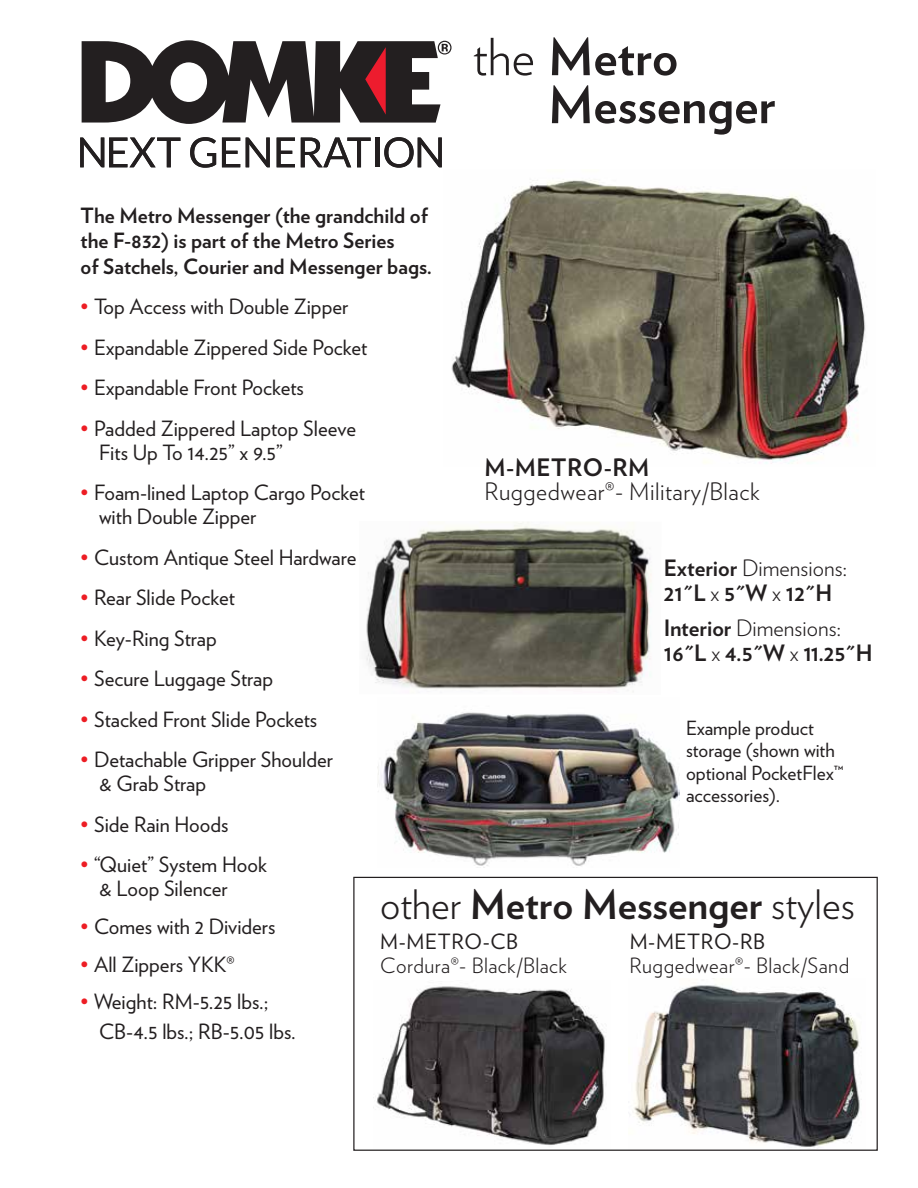
<style>
.page{position:relative;width:918px;height:1188px;background:#fff}
.page>*{position:absolute;margin:0;border:0;box-sizing:border-box;transform-origin:0 0}
.t1{font:700 51px/48px "Verlag";color:#231f20}
.t2{font:700 40.5px "Verlag";color:#231f20}
.t3{font:300 24px "Verlag";letter-spacing:.02em;color:#231f20}
.t4{font:700 24px "Verlag";letter-spacing:.02em;color:#231f20}
.t5{font:700 22.5px/25.5px "Verlag";color:#231f20}
.t6{font:21px/24px "Verlag";color:#231f20}
.t7{font:700 21px/25.5px "Verlag";color:#231f20}
.t8{font:300 21px "Verlag";letter-spacing:.02em;color:#231f20}
.t9{font:19.5px/22.5px "Verlag";color:#231f20}
.s1{font-weight:300}
.s2{color:#ed1d24}
</style>
<div class="page">
<img style="left:451px;top:179px;width:415px;height:285px">
<img style="left:378px;top:712px;width:302px;height:154px">
<img style="left:366px;top:522px;width:286px;height:170px">
<img style="left:376px;top:986px;width:229px;height:159px">
<img style="left:633px;top:984px;width:227px;height:163px">
<div style="left:353px;top:877px;width:525px;height:274px;border:1px solid #231f20"></div>
<svg style="left:82px;top:40px;width:370px;height:84px"></svg>
<svg style="left:80px;top:138px;width:100px;height:29px"></svg>
<svg style="left:190px;top:137px;width:26px;height:31px"></svg>
<svg style="left:222px;top:138px;width:18px;height:29px"></svg>
<svg style="left:246px;top:138px;width:24px;height:29px"></svg>
<svg style="left:277px;top:138px;width:18px;height:29px"></svg>
<svg style="left:301px;top:138px;width:70px;height:29px"></svg>
<hr style="left:375px;top:138px;width:4px;height:29px;background:#231f20">
<svg style="left:384px;top:137px;width:58px;height:31px"></svg>
<h1 class="t1" style="left:548px;top:30px;width:229px;text-indent:-76px"><span class="s1">the</span> Metro<br>Messenger</h1>
<p class="t7" style="left:81px;top:201px;width:353px">The Metro Messenger (the grandchild of the F-832) is part of the Metro Series<br>of Satchels, Courier and Messenger bags.</p>
<p class="t6" style="left:81px;top:294px;width:269px"><span class="s2">•</span> Top Access with Double Zipper</p>
<p class="t6" style="left:81px;top:334px;width:288px"><span class="s2">•</span> Expandable Zippered Side Pocket</p>
<p class="t6" style="left:81px;top:375px;width:225px"><span class="s2">•</span> Expandable Front Pockets</p>
<p class="t6" style="left:99px;top:415px;width:259px;text-indent:-19px"><span class="s2">•</span> Padded Zippered Laptop Sleeve<br>Fits Up To 14.25” x 9.5”</p>
<p class="t6" style="left:99px;top:480px;width:267px;text-indent:-19px"><span class="s2">•</span> Foam-lined Laptop Cargo Pocket with Double Zipper</p>
<p class="t6" style="left:81px;top:544px;width:277px"><span class="s2">•</span> Custom Antique Steel Hardware</p>
<p class="t6" style="left:81px;top:585px;width:156px"><span class="s2">•</span> Rear Slide Pocket</p>
<p class="t6" style="left:81px;top:625px;width:138px"><span class="s2">•</span> Key-Ring Strap</p>
<p class="t6" style="left:81px;top:666px;width:194px"><span class="s2">•</span> Secure Luggage Strap</p>
<p class="t6" style="left:81px;top:706px;width:238px"><span class="s2">•</span> Stacked Front Slide Pockets</p>
<p class="t6" style="left:99px;top:747px;width:235px;text-indent:-19px"><span class="s2">•</span> Detachable Gripper Shoulder &amp; Grab Strap</p>
<p class="t6" style="left:81px;top:811px;width:149px"><span class="s2">•</span> Side Rain Hoods</p>
<p class="t6" style="left:99px;top:852px;width:169px;text-indent:-19px"><span class="s2">•</span> “Quiet” System Hook &amp; Loop Silencer</p>
<p class="t6" style="left:81px;top:913px;width:196px"><span class="s2">•</span> Comes with 2 Dividers</p>
<p class="t6" style="left:81px;top:951px;width:155px"><span class="s2">•</span> All Zippers YKK®</p>
<p class="t6" style="left:99px;top:985px;width:198px;line-height:30px;text-indent:-19px"><span class="s2">•</span> Weight: RM-5.25 lbs.;<br>CB-4.5 lbs.; RB-5.05 lbs.</p>
<p class="t4" style="left:484px;top:448px;width:166px">M-METRO-RM</p>
<p class="t3" style="left:484px;top:474px;width:277px">Ruggedwear®- Military/Black</p>
<p class="t5" style="left:664px;top:554px;width:184px">Exterior <span class="s1">Dimensions:<br></span>21˝L <span class="s1">x</span> 5˝W <span class="s1">x</span> 12˝H</p>
<p class="t5" style="left:664px;top:614px;width:210px">Interior <span class="s1">Dimensions:<br></span>16˝L <span class="s1">x</span> 4.5˝W <span class="s1">x</span> 11.25˝H</p>
<p class="t9" style="left:686px;top:715px;width:159px">Example product storage (shown with optional PocketFlex™ accessories).</p>
<h2 class="t2" style="left:380px;top:872px;width:476px"><span class="s1">other</span> Metro Messenger <span class="s1">styles</span></h2>
<p class="t6" style="left:380px;top:928px;width:139px">M-METRO-CB</p>
<p class="t6" style="left:630px;top:928px;width:137px">M-METRO-RB</p>
<p class="t8" style="left:380px;top:950px;width:188px">Cordura®- Black/Black</p>
<p class="t8" style="left:629px;top:950px;width:221px">Ruggedwear®- Black/Sand</p>
</div>
